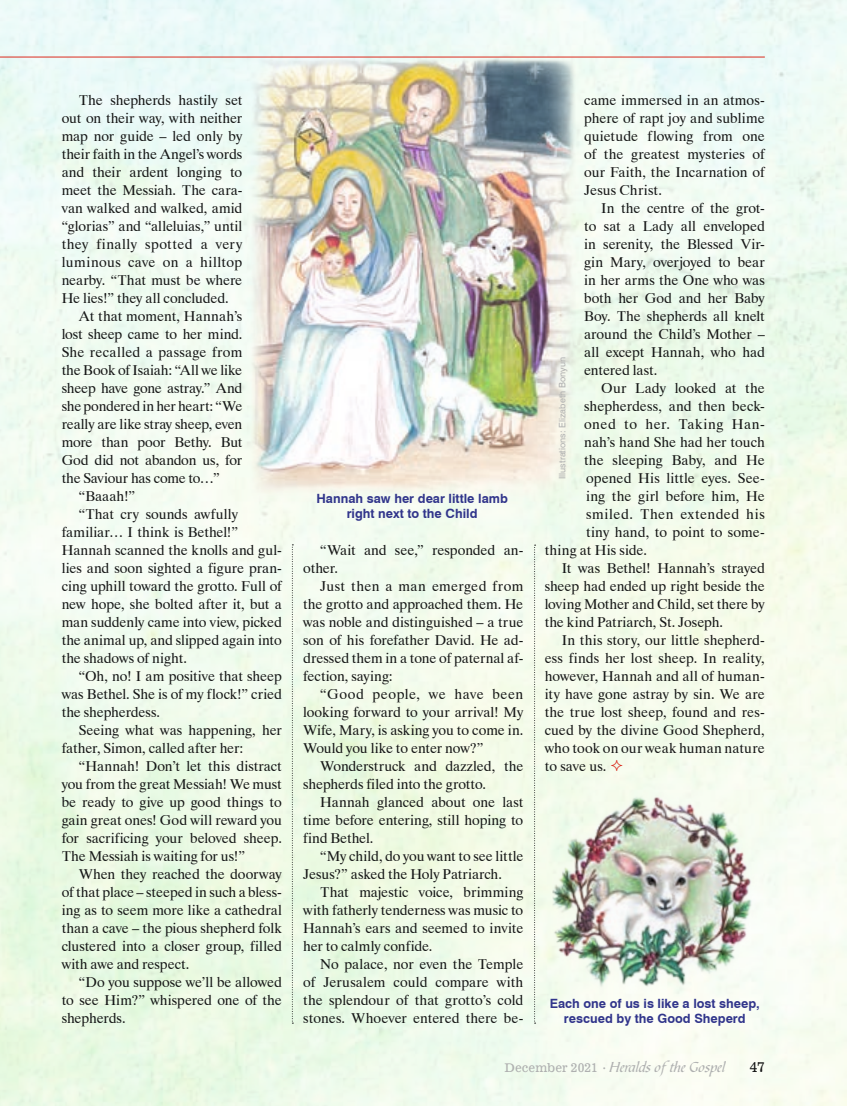
<style>
.page{position:relative;width:847px;height:1106px;background:#fff}
.page>*{position:absolute;margin:0;border:0;box-sizing:border-box;transform-origin:0 0}
.t1{font:15px "Bible Scr T";color:#afb0b0}
.t2{font:14.25px/18px "Dutch 801 BT";letter-spacing:-.005em;color:#151616;text-align:justify}
.t3{font:14.25px "Dutch 801 BT";letter-spacing:-.025em;color:#151616}
.t4{font:14.25px "Dutch 801 BT";letter-spacing:.02em;color:#151616}
.t5{font:14.25px "Dutch 801 BT";letter-spacing:.035em;color:#151616}
.t6{font:14.25px "Dutch 801 BT";letter-spacing:.03em;color:#151616}
.t7{font:13.5px "News 701 BT Roman A";color:#151616}
.t8{font:700 12.75px/15.3px "Swiss 721 BT";color:#31358b;text-align:center}
.t9{font:9px "Swiss 721 BT";letter-spacing:.005em;color:#afb0b0}
.s1{font-family:"News 701 BT Roman A";font-size:12px}
</style>
<div class="page">
<img style="left:0;top:0;width:846px;height:1106px">
<img style="left:251px;top:38px;width:324px;height:481px">
<img style="left:552px;top:791px;width:204px;height:206px">
<hr style="left:0;top:57px;width:764px;height:1px;background:#db2b1e">
<svg style="left:534px;top:545px;width:1px;height:478px"></svg>
<svg style="left:292px;top:544px;width:1px;height:479px"></svg>
<svg style="left:611px;top:760px;width:11px;height:11px"></svg>
<p class="t2" style="left:79px;top:91px;width:165px">The shepherds hastily set</p>
<p class="t2" style="left:62px;top:109px;width:182px">out on their way, with neither</p>
<p class="t2" style="left:62px;top:127px;width:182px">map nor guide – led only by</p>
<p class="t2" style="left:62px;top:145px;width:182px">their faith in the Angel’s words</p>
<p class="t2" style="left:62px;top:163px;width:182px">and their ardent longing to</p>
<p class="t2" style="left:62px;top:181px;width:182px">meet the Messiah. The cara-</p>
<p class="t2" style="left:62px;top:199px;width:182px">van walked and walked, amid</p>
<p class="t2" style="left:62px;top:217px;width:182px">“glorias” and “alleluias,” until</p>
<p class="t6" style="left:62px;top:235px;width:182px">they finally spotted a very</p>
<p class="t4" style="left:62px;top:253px;width:182px">luminous cave on a hilltop</p>
<p class="t2" style="left:62px;top:271px;width:182px">nearby. “That must be where</p>
<p class="t2" style="left:62px;top:289px;width:168px">He lies!” they all concluded.</p>
<p class="t2" style="left:79px;top:307px;width:165px">At that moment, Hannah’s</p>
<p class="t2" style="left:62px;top:325px;width:182px">lost sheep came to her mind.</p>
<p class="t4" style="left:62px;top:343px;width:182px">She recalled a passage from</p>
<p class="t2" style="left:62px;top:361px;width:182px">the Book of Isaiah: “All we like</p>
<p class="t2" style="left:62px;top:379px;width:182px">sheep have gone astray.” And</p>
<p class="t3" style="left:62px;top:397px;width:182px">she pondered in her heart: “We</p>
<p class="t2" style="left:62px;top:415px;width:182px">really are like stray sheep, even</p>
<p class="t2" style="left:62px;top:433px;width:182px">more than poor Bethy. But</p>
<p class="t3" style="left:62px;top:451px;width:182px">God did not abandon us, for</p>
<p class="t2" style="left:62px;top:469px;width:159px">the Saviour has come to…”</p>
<p class="t2" style="left:79px;top:487px;width:58px">“Baaah!”</p>
<p class="t2" style="left:79px;top:505px;width:161px">“That cry sounds awfully</p>
<p class="t2" style="left:62px;top:523px;width:178px">familiar… I think is Bethel!”</p>
<p class="t2" style="left:62px;top:541px;width:221px">Hannah scanned the knolls and gul-</p>
<p class="t2" style="left:62px;top:559px;width:221px">lies and soon sighted a figure pran-</p>
<p class="t2" style="left:62px;top:577px;width:221px">cing uphill toward the grotto. Full of</p>
<p class="t2" style="left:62px;top:595px;width:221px">new hope, she bolted after it, but a</p>
<p class="t2" style="left:62px;top:613px;width:221px">man suddenly came into view, picked</p>
<p class="t2" style="left:62px;top:631px;width:221px">the animal up, and slipped again into</p>
<p class="t2" style="left:62px;top:649px;width:127px">the shadows of night.</p>
<p class="t2" style="left:79px;top:667px;width:204px">“Oh, no! I am positive that sheep</p>
<p class="t2" style="left:62px;top:685px;width:221px">was Bethel. She is of my flock!” cried</p>
<p class="t2" style="left:62px;top:703px;width:100px">the shepherdess.</p>
<p class="t2" style="left:79px;top:721px;width:204px">Seeing what was happening, her</p>
<p class="t2" style="left:62px;top:739px;width:183px">father, Simon, called after her:</p>
<p class="t2" style="left:79px;top:757px;width:204px">“Hannah! Don’t let this distract</p>
<p class="t2" style="left:62px;top:775px;width:221px">you from the great Messiah! We must</p>
<p class="t2" style="left:62px;top:793px;width:222px">be ready to give up good things to</p>
<p class="t2" style="left:62px;top:811px;width:221px">gain great ones! God will reward you</p>
<p class="t2" style="left:62px;top:829px;width:221px">for sacrificing your beloved sheep.</p>
<p class="t2" style="left:62px;top:847px;width:185px">The Messiah is waiting for us!”</p>
<p class="t2" style="left:79px;top:865px;width:204px">When they reached the doorway</p>
<p class="t2" style="left:62px;top:883px;width:221px">of that place – steeped in such a bless-</p>
<p class="t2" style="left:62px;top:901px;width:222px">ing as to seem more like a cathedral</p>
<p class="t2" style="left:62px;top:919px;width:221px">than a cave – the pious shepherd folk</p>
<p class="t2" style="left:62px;top:937px;width:221px">clustered into a closer group, filled</p>
<p class="t2" style="left:62px;top:955px;width:129px">with awe and respect.</p>
<p class="t2" style="left:79px;top:973px;width:204px">“Do you suppose we’ll be allowed</p>
<p class="t2" style="left:62px;top:991px;width:221px">to see Him?” whispered one of the</p>
<p class="t2" style="left:62px;top:1009px;width:65px">shepherds.</p>
<p class="t8" style="left:316px;top:490px;width:193px">Hannah saw her dear little lamb right next to the Child</p>
<p class="t2" style="left:303px;top:541px;width:221px;text-indent:17px">“Wait and see,” responded an&shy;other.</p>
<p class="t2" style="left:303px;top:577px;width:221px;text-indent:17px">Just then a man emerged from the grotto and approached them. He was noble and distinguished – a true son of his forefather David. He ad&shy;dressed them in a tone of paternal af&shy;fection, saying:</p>
<p class="t2" style="left:303px;top:685px;width:221px;text-indent:17px">“Good people, we have been looking forward to your arrival! My Wife, Mary, is asking you to come in.<br>Would you like to enter now?”</p>
<p class="t2" style="left:303px;top:757px;width:221px;text-indent:17px">Wonderstruck and dazzled, the shepherds filed into the grotto.</p>
<p class="t2" style="left:303px;top:793px;width:221px;text-indent:17px">Hannah glanced about one last time before entering, still hoping to find Bethel.</p>
<p class="t2" style="left:303px;top:847px;width:221px;text-indent:17px">“My child, do you want to see little<br>Jesus?” asked the Holy Patriarch.</p>
<p class="t2" style="left:303px;top:883px;width:221px;text-indent:17px">That majestic voice, brimming with fatherly tenderness was music to Hannah’s ears and seemed to invite her to calmly confide.</p>
<p class="t2" style="left:303px;top:955px;width:221px;text-indent:17px">No palace, nor even the Temple of Jerusalem could compare with the splendour of that grotto’s cold stones. Whoever entered there be-</p>
<p class="t2" style="left:584px;top:91px;width:182px">came immersed in an atmos&shy;phere of rapt joy and sublime quietude flowing from one of the greatest mysteries of our Faith, the Incarnation of Jesus Christ.</p>
<p class="t2" style="left:584px;top:199px;width:182px;text-indent:17px">In the centre of the grot&shy;to sat a Lady all enveloped in serenity, the Blessed Vir&shy;gin Mary, overjoyed to bear in her arms the One who was both her God and her Baby Boy. The shepherds all knelt around the Child’s Mother – all except Hannah, who had entered last.</p>
<p class="t2" style="left:601px;top:379px;width:165px">Our Lady looked at the</p>
<p class="t2" style="left:584px;top:397px;width:182px">shepherdess, and then beck-</p>
<p class="t5" style="left:584px;top:415px;width:182px">oned to her. Taking Han-</p>
<p class="t2" style="left:584px;top:433px;width:182px">nah’s hand She had her touch</p>
<p class="t2" style="left:584px;top:451px;width:182px">the sleeping Baby, and He</p>
<p class="t2" style="left:586px;top:469px;width:180px">opened His little eyes. See-</p>
<p class="t2" style="left:586px;top:487px;width:180px">ing the girl before him, He</p>
<p class="t5" style="left:586px;top:505px;width:180px">smiled. Then extended his</p>
<p class="t2" style="left:586px;top:523px;width:180px">tiny hand, to point to some-</p>
<p class="t2" style="left:544px;top:541px;width:104px">thing at His side.</p>
<p class="t2" style="left:561px;top:559px;width:204px">It was Bethel! Hannah’s strayed</p>
<p class="t2" style="left:544px;top:577px;width:221px">sheep had ended up right beside the</p>
<p class="t2" style="left:544px;top:595px;width:221px">loving Mother and Child, set there by</p>
<p class="t2" style="left:544px;top:613px;width:180px">the kind Patriarch, St. Joseph.</p>
<p class="t2" style="left:561px;top:631px;width:204px">In this story, our little shepherd-</p>
<p class="t2" style="left:544px;top:649px;width:221px">ess finds her lost sheep. In reality,</p>
<p class="t2" style="left:544px;top:667px;width:221px">however, Hannah and all of human-</p>
<p class="t2" style="left:544px;top:685px;width:221px">ity have gone astray by sin. We are</p>
<p class="t2" style="left:544px;top:703px;width:221px">the true lost sheep, found and res-</p>
<p class="t2" style="left:544px;top:721px;width:221px">cued by the divine Good Shepherd,</p>
<p class="t2" style="left:544px;top:739px;width:221px">who took on our weak human nature</p>
<p class="t2" style="left:544px;top:757px;width:63px">to save us.</p>
<p class="t9" style="left:556px;top:479px;width:124px;rotate:-90deg">Illustrations: Elizabeth Bonyun</p>
<p class="t8" style="left:549px;top:995px;width:212px">Each one of us is like a lost sheep, rescued by the Good Sheperd</p>
<p class="t1" style="left:504px;top:1057px;width:222px"><span class="s1">December 2021</span> <sub>·</sub> Heralds of the Gospel</p>
<p class="t7" style="left:749px;top:1058px;width:17px">47</p>
</div>
